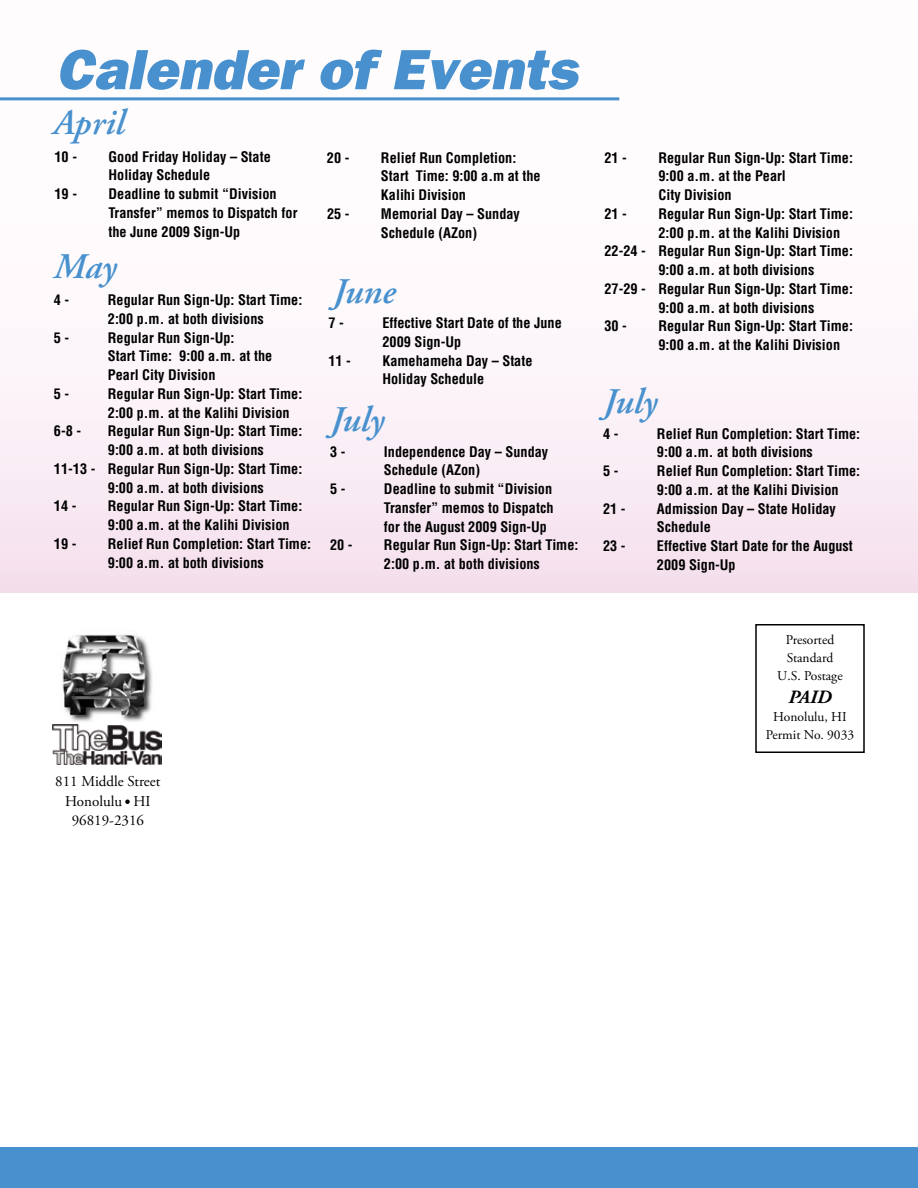
<style>
.page{position:relative;width:918px;height:1188px;background:#fff}
.page>*{position:absolute;margin:0;border:0;box-sizing:border-box;transform-origin:0 0}
.t1{font:italic 800 57px "Franklin Gothic";color:#4891ce}
.t2{font:italic 600 36px "Adobe Garamond";color:#4891ce}
.t3{font:italic 700 18.75px "Adobe Garamond Pro";color:#000}
.t4{font:15px/19.5px "Adobe Garamond Pro";color:#000;text-align:center}
.t5{font:700 condensed 14.25px/18.8px "Helvetica";color:#000}
.t6{font:13.5px/18px "Adobe Garamond Pro";color:#000;text-align:center}
</style>
<div class="page">
<div style="left:755px;top:624px;width:110px;height:129px;border:2px solid #000"></div>
<img style="left:62px;top:634px;width:90px;height:88px">
<img style="left:52px;top:724px;width:109px;height:41px">
<svg style="left:125px;top:800px;width:5px;height:4px"></svg>
<div style="left:0;top:0;width:918px;height:592px;background:linear-gradient(to bottom,#fff,#f7e7f1)"></div>
<div style="left:0;top:1148px;width:918px;height:40px;background:#4891ce"></div>
<hr style="left:0;top:97px;width:619px;height:3px;background:#4891ce">
<h1 class="t1" style="left:56px;top:36px;width:522px">Calender of Events</h1>
<h2 class="t2" style="left:53px;top:103px;width:73px">April</h2>
<p class="t5" style="left:55px;top:147px;width:24px">10 -</p>
<p class="t5" style="left:109px;top:147px;width:164px">Good Friday Holiday – State<br>Holiday Schedule</p>
<p class="t5" style="left:55px;top:184px;width:24px">19 -</p>
<p class="t5" style="left:109px;top:184px;width:190px">Deadline to submit “Division<br>Transfer” memos to Dispatch for the June 2009 Sign-Up</p>
<h2 class="t2" style="left:54px;top:247px;width:64px">May</h2>
<p class="t5" style="left:54px;top:290px;width:17px">4 -</p>
<p class="t5" style="left:108px;top:290px;width:196px">Regular Run Sign-Up: Start Time:<br>2:00 p.m. at both divisions</p>
<p class="t5" style="left:54px;top:328px;width:17px">5 -</p>
<p class="t5" style="left:108px;top:328px;width:166px">Regular Run Sign-Up:<br>Start Time: 9:00 a.m. at the<br>Pearl City Division</p>
<p class="t5" style="left:54px;top:384px;width:17px">5 -</p>
<p class="t5" style="left:108px;top:384px;width:196px">Regular Run Sign-Up: Start Time:<br>2:00 p.m. at the Kalihi Division</p>
<p class="t5" style="left:54px;top:422px;width:29px">6-8 -</p>
<p class="t5" style="left:108px;top:422px;width:196px">Regular Run Sign-Up: Start Time:</p>
<p class="t5" style="left:108px;top:440px;width:157px">9:00 a.m. at both divisions</p>
<p class="t5" style="left:54px;top:459px;width:250px">11-13 - Regular Run Sign-Up: Start Time:</p>
<p class="t5" style="left:108px;top:478px;width:157px">9:00 a.m. at both divisions</p>
<p class="t5" style="left:54px;top:497px;width:24px">14 -</p>
<p class="t5" style="left:108px;top:497px;width:196px">Regular Run Sign-Up: Start Time:<br>9:00 a.m. at the Kalihi Division</p>
<p class="t5" style="left:54px;top:534px;width:24px">19 -</p>
<p class="t5" style="left:108px;top:534px;width:205px">Relief Run Completion: Start Time:<br>9:00 a.m. at both divisions</p>
<p class="t5" style="left:327px;top:148px;width:24px">20 -</p>
<p class="t5" style="left:381px;top:148px;width:161px">Relief Run Completion:<br>Start Time: 9:00 a.m at the<br>Kalihi Division</p>
<p class="t5" style="left:327px;top:204px;width:24px">25 -</p>
<p class="t5" style="left:381px;top:204px;width:140px">Memorial Day – Sunday<br>Schedule (AZon)</p>
<h2 class="t2" style="left:333px;top:272px;width:64px">June</h2>
<p class="t5" style="left:328px;top:313px;width:17px">7 -</p>
<p class="t5" style="left:382px;top:313px;width:181px">Effective Start Date of the June<br>2009 Sign-Up</p>
<p class="t5" style="left:328px;top:351px;width:24px">11 -</p>
<p class="t5" style="left:382px;top:351px;width:152px">Kamehameha Day – State<br>Holiday Schedule</p>
<h2 class="t2" style="left:330px;top:400px;width:56px">July</h2>
<p class="t5" style="left:330px;top:442px;width:17px">3 -</p>
<p class="t5" style="left:384px;top:442px;width:166px">Independence Day – Sunday<br>Schedule (AZon)</p>
<p class="t5" style="left:330px;top:479px;width:17px">5 -</p>
<p class="t5" style="left:384px;top:479px;width:171px;text-align:justify">Deadline to submit “Division Transfer” memos to Dispatch for the August 2009 Sign-Up</p>
<p class="t5" style="left:330px;top:536px;width:24px">20 -</p>
<p class="t5" style="left:384px;top:536px;width:196px">Regular Run Sign-Up: Start Time:<br>2:00 p.m. at both divisions</p>
<p class="t5" style="left:604px;top:148px;width:24px">21 -</p>
<p class="t5" style="left:658px;top:148px;width:196px">Regular Run Sign-Up: Start Time:<br>9:00 a.m. at the Pearl<br>City Division</p>
<p class="t5" style="left:604px;top:204px;width:24px">21 -</p>
<p class="t5" style="left:658px;top:204px;width:196px">Regular Run Sign-Up: Start Time:</p>
<p class="t5" style="left:658px;top:223px;width:183px">2:00 p.m. at the Kalihi Division</p>
<p class="t5" style="left:604px;top:242px;width:250px">22-24 - Regular Run Sign-Up: Start Time:</p>
<p class="t5" style="left:658px;top:260px;width:157px">9:00 a.m. at both divisions</p>
<p class="t5" style="left:604px;top:279px;width:250px">27-29 - Regular Run Sign-Up: Start Time:</p>
<p class="t5" style="left:658px;top:298px;width:157px">9:00 a.m. at both divisions</p>
<p class="t5" style="left:604px;top:317px;width:24px">30 -</p>
<p class="t5" style="left:658px;top:317px;width:196px">Regular Run Sign-Up: Start Time:<br>9:00 a.m. at the Kalihi Division</p>
<h2 class="t2" style="left:603px;top:382px;width:56px">July</h2>
<p class="t5" style="left:603px;top:424px;width:17px">4 -</p>
<p class="t5" style="left:657px;top:424px;width:205px">Relief Run Completion: Start Time:<br>9:00 a.m. at both divisions</p>
<p class="t5" style="left:603px;top:461px;width:17px">5 -</p>
<p class="t5" style="left:657px;top:461px;width:205px">Relief Run Completion: Start Time:<br>9:00 a.m. at the Kalihi Division</p>
<p class="t5" style="left:603px;top:499px;width:24px">21 -</p>
<p class="t5" style="left:657px;top:499px;width:180px">Admission Day – State Holiday<br>Schedule</p>
<p class="t5" style="left:603px;top:536px;width:24px">23 -</p>
<p class="t5" style="left:657px;top:536px;width:197px">Effective Start Date for the August<br>2009 Sign-Up</p>
<p class="t4" style="left:55px;top:772px;width:107px">811 Middle Street<br>Honolulu HI<br>96819-2316</p>
<p class="t6" style="left:777px;top:632px;width:67px">Presorted<br>Standard<br>U.S. Postage</p>
<h3 class="t3" style="left:788px;top:686px;width:45px">PAID</h3>
<p class="t6" style="left:766px;top:708px;width:90px">Honolulu, HI<br>Permit No. 9033</p>
</div>
